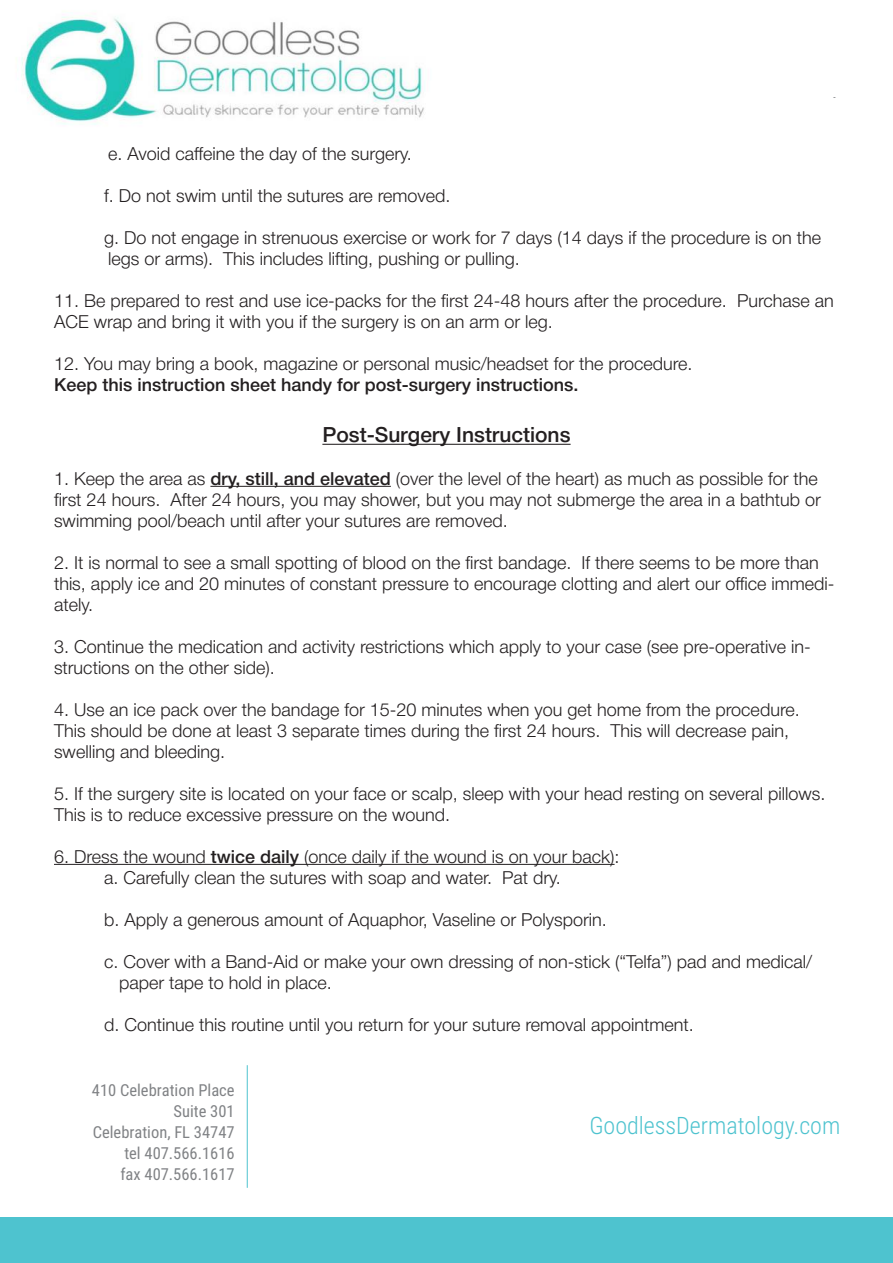
<style>
.page{position:relative;width:893px;height:1263px;background:#fff}
.page>*{position:absolute;margin:0;border:0;box-sizing:border-box;transform-origin:0 0}
.t1{font:300 24px "Roboto Condensed";color:#4ec3cf}
.t2{font:500 21px "Helvetica Neue Cyr";color:#231f20}
.t3{font:300 18px/21px "Helvetica Neue Cyr";color:#231f20}
.t4{font:500 18px "Helvetica Neue Cyr";color:#231f20}
.t5{font:16.5px/21px "Roboto Condensed";color:#808285;text-align:right}
.s1{font-weight:500}
</style>
<div class="page">
<div style="left:0;top:1216px;width:893px;height:47px;background:#4ec3cf"></div>
<hr style="left:247px;top:1065px;width:1px;height:123px;background:#4ec3cf">
<hr style="left:322px;top:444px;width:249px;height:1px;background:#231f20">
<hr style="left:210px;top:486px;width:181px;height:1px;background:#231f20">
<hr style="left:54px;top:864px;width:561px;height:1px;background:#231f20">
<img style="left:21px;top:17px;width:403px;height:108px">
<p class="t3" style="left:108px;top:143px;width:305px">e. Avoid caffeine the day of the surgery.</p>
<p class="t3" style="left:104px;top:185px;width:348px">f. Do not swim until the sutures are removed.</p>
<p class="t3" style="left:104px;top:227px;width:718px">g. Do not engage in strenuous exercise or work for 7 days (14 days if the procedure is on the legs or arms). This includes lifting, pushing or pulling.</p>
<p class="t3" style="left:54px;top:290px;width:781px">11. Be prepared to rest and use ice-packs for the first 24-48 hours after the procedure. Purchase an<br>ACE wrap and bring it with you if the surgery is on an arm or leg.</p>
<p class="t3" style="left:54px;top:353px;width:640px">12. You may bring a book, magazine or personal music/headset for the procedure.</p>
<p class="t4" style="left:54px;top:374px;width:526px">Keep this instruction sheet handy for post-surgery instructions.</p>
<p class="t2" style="left:322px;top:423px;width:250px">Post-Surgery Instructions</p>
<p class="t3" style="left:54px;top:468px;width:768px">1. Keep the area as <span class="s1">dry, still, and elevated</span> (over the level of the heart) as much as possible for the first 24 hours. After 24 hours, you may shower, but you may not submerge the area in a bathtub or swimming pool/beach until after your sutures are removed.</p>
<p class="t3" style="left:54px;top:552px;width:782px">2. It is normal to see a small spotting of blood on the first bandage. If there seems to be more than this, apply ice and 20 minutes of constant pressure to encourage clotting and alert our office immedi&shy;ately.</p>
<p class="t3" style="left:54px;top:636px;width:758px">3. Continue the medication and activity restrictions which apply to your case (see pre-operative in&shy;structions on the other side).</p>
<p class="t3" style="left:54px;top:699px;width:747px">4. Use an ice pack over the bandage for 15-20 minutes when you get home from the procedure.<br>This should be done at least 3 separate times during the first 24 hours. This will decrease pain, swelling and bleeding.</p>
<p class="t3" style="left:54px;top:783px;width:773px">5. If the surgery site is located on your face or scalp, sleep with your head resting on several pillows.<br>This is to reduce excessive pressure on the wound.</p>
<p class="t3" style="left:54px;top:846px;width:567px;text-align:center">6. Dress the wound <span class="s1">twice daily</span> (once daily if the wound is on your back): a. Carefully clean the sutures with soap and water. Pat dry.</p>
<p class="t3" style="left:104px;top:909px;width:504px">b. Apply a generous amount of Aquaphor, Vaseline or Polysporin.</p>
<p class="t3" style="left:119px;top:951px;width:695px;text-indent:-15px">c. Cover with a Band-Aid or make your own dressing of non-stick (“Telfa”) pad and medical/ paper tape to hold in place.</p>
<p class="t3" style="left:104px;top:1014px;width:591px">d. Continue this routine until you return for your suture removal appointment.</p>
<p class="t5" style="left:92px;top:1079px;width:144px">410 Celebration Place<br>Suite 301<br>Celebration, FL 34747 tel 407.566.1616<br>fax 407.566.1617</p>
<h1 class="t1" style="left:589px;top:1109px;width:252px">GoodlessDermatology.com</h1>
</div>
